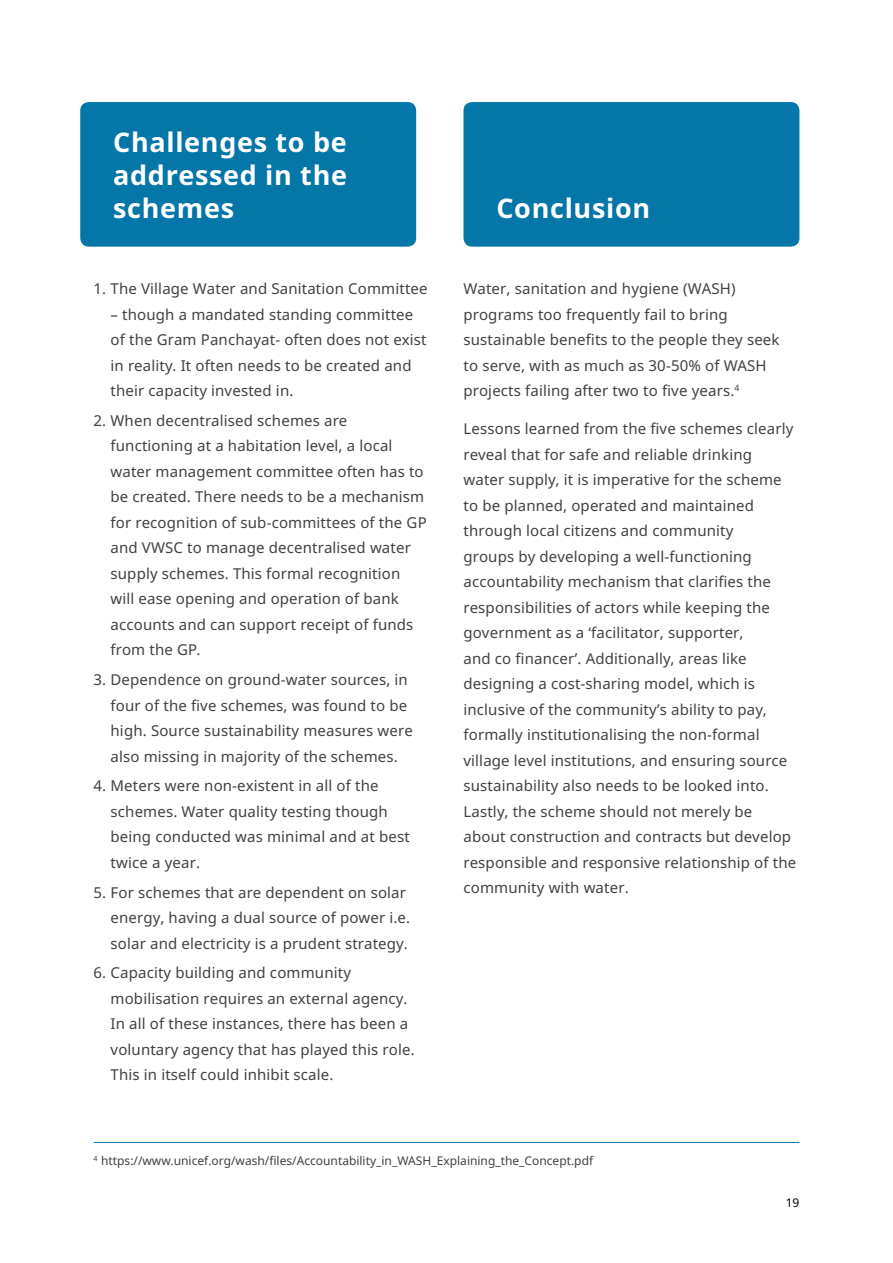
<style>
.page{position:relative;width:893px;height:1263px;background:#fff}
.page>*{position:absolute;margin:0;border:0;box-sizing:border-box;transform-origin:0 0}
.t1{font:700 27px/33px "Noto Sans";letter-spacing:.025em;color:#fff;text-align:justify}
.t2{font:15px/25.5px "Noto Sans";letter-spacing:.01em;color:#414042}
.t3{font:12px "Noto Sans";color:#414042}
.t4{font:12px "Noto Sans";color:#000}
</style>
<div class="page">
<div style="left:463px;top:102px;width:336px;height:145px;background:#0476a8;border-radius:9px"></div>
<div style="left:80px;top:102px;width:336px;height:145px;background:#0476a8;border-radius:9px"></div>
<hr style="left:94px;top:1142px;width:705px;height:1px;background:#0476a8">
<h1 class="t1" style="left:113px;top:125px;width:235px">Challenges to be addressed in the schemes</h1>
<p class="t2" style="left:94px;top:275px;width:336px">1. The Village Water and Sanitation Committee</p>
<p class="t2" style="left:111px;top:301px;width:318px">– though a mandated standing committee of the Gram Panchayat- often does not exist in reality. It often needs to be created and their capacity invested in.</p>
<p class="t2" style="left:111px;top:407px;width:318px;text-indent:-17px">2. When decentralised schemes are functioning at a habitation level, a local water management committee often has to be created. There needs to be a mechanism for recognition of sub-committees of the GP and VWSC to manage decentralised water supply schemes. This formal recognition will ease opening and operation of bank accounts and can support receipt of funds from the GP.</p>
<p class="t2" style="left:111px;top:666px;width:304px;text-indent:-17px">3. Dependence on ground-water sources, in four of the five schemes, was found to be high. Source sustainability measures were also missing in majority of the schemes.</p>
<p class="t2" style="left:111px;top:773px;width:301px;text-indent:-17px">4. Meters were non-existent in all of the schemes. Water quality testing though being conducted was minimal and at best twice a year.</p>
<p class="t2" style="left:111px;top:879px;width:301px;text-indent:-17px">5. For schemes that are dependent on solar energy, having a dual source of power i.e. solar and electricity is a prudent strategy.</p>
<p class="t2" style="left:111px;top:960px;width:306px;text-indent:-17px">6. Capacity building and community mobilisation requires an external agency.<br>In all of these instances, there has been a voluntary agency that has played this role.<br>This in itself could inhibit scale.</p>
<h1 class="t1" style="left:496px;top:191px;width:155px">Conclusion</h1>
<p class="t2" style="left:463px;top:275px;width:318px">Water, sanitation and hygiene (WASH) programs too frequently fail to bring sustainable benefits to the people they seek to serve, with as much as 30-50% of WASH projects failing after two to five years.<sup>4</sup></p>
<p class="t2" style="left:463px;top:416px;width:334px">Lessons learned from the five schemes clearly reveal that for safe and reliable drinking water supply, it is imperative for the scheme to be planned, operated and maintained through local citizens and community<br>groups by developing a well-functioning accountability mechanism that clarifies the responsibilities of actors while keeping the government as a ‘facilitator, supporter,<br>and co financer’. Additionally, areas like designing a cost-sharing model, which is inclusive of the community’s ability to pay, formally institutionalising the non-formal village level institutions, and ensuring source sustainability also needs to be looked into.<br>Lastly, the scheme should not merely be about construction and contracts but develop responsible and responsive relationship of the community with water.</p>
<p class="t3" style="left:94px;top:1152px;width:501px"><sup>4</sup> https://www.unicef.org/wash/files/Accountability_in_WASH_Explaining_the_Concept.pdf</p>
<p class="t4" style="left:786px;top:1194px;width:15px">19</p>
</div>
